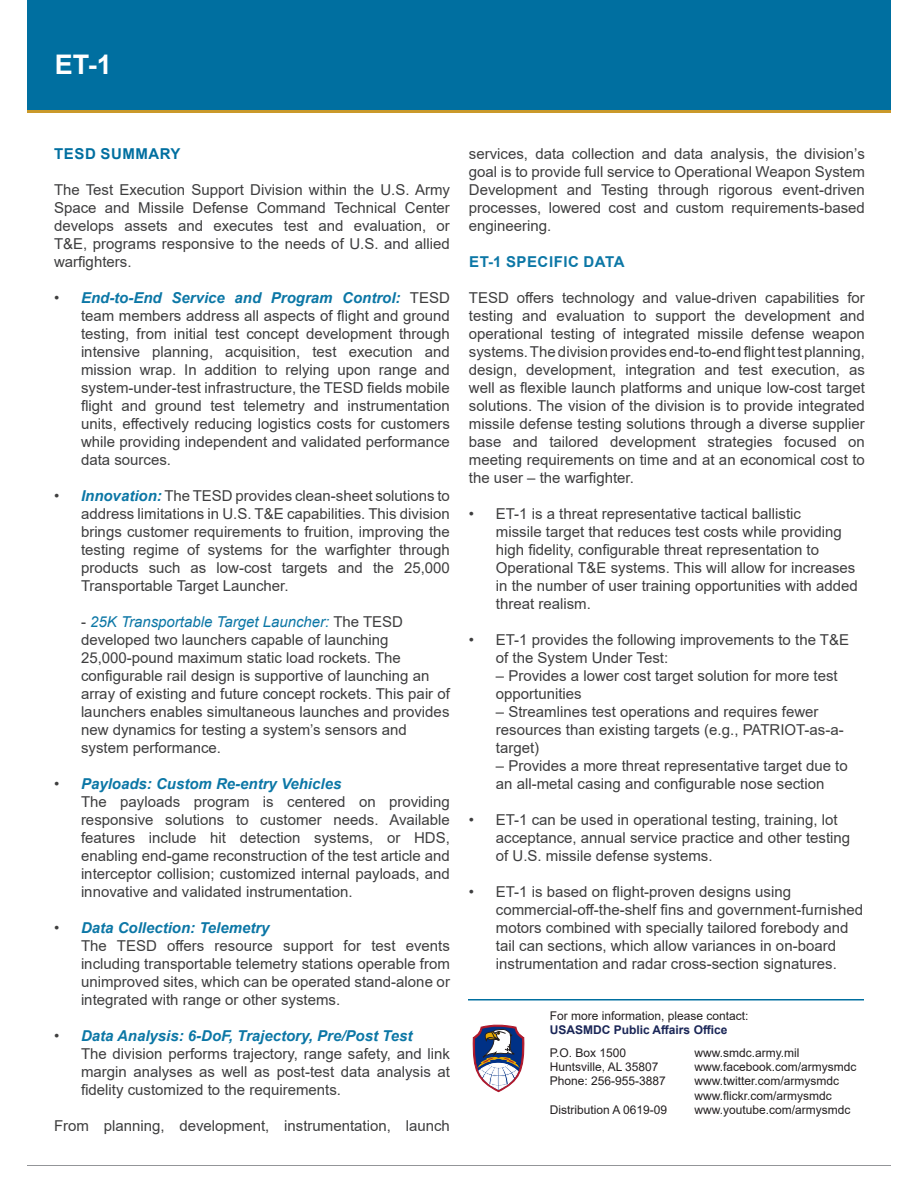
<style>
.page{position:relative;width:918px;height:1188px;background:#fff}
.page>*{position:absolute;margin:0;border:0;box-sizing:border-box;transform-origin:0 0}
.t1{font:700 27px "Arial";color:#fff}
.body{font:15px/18px "Arial";color:#3e3e3f;text-align:justify}
.body-2{font:italic 700 15px "Arial";color:#0c77a6}
.body-3{font:700 15px "Arial";letter-spacing:.035em;color:#0c77a6}
.body-4{font:700 15px "Arial";letter-spacing:.035em;color:#006fa0}
.Contact_Info{font:12px/14.4px "Arial";color:#231f20}
.t2{font:700 12px "Arial";color:#1a2657}
.s1{font-weight:700;font-style:italic;color:#0c77a6}
.s2{font-style:italic;color:#0c77a6}
.s3{font-weight:400;font-style:normal;color:#3e3e3f}
</style>
<div class="page">
<div style="left:28px;top:32px;width:863px;height:81px;background:linear-gradient(to right,#ca992a,#ca992a)"></div>
<div style="left:27px;top:0;width:864px;height:109px;background:#006fa0"></div>
<svg style="left:472px;top:1024px;width:53px;height:68px"></svg>
<hr style="left:468px;top:999px;width:396px;height:1px;background:#006fa0">
<hr style="left:27px;top:1165px;width:864px;height:1px;background:#939598">
<p class="t1" style="left:55px;top:45px;width:59px">ET-1</p>
<p class="body-4" style="left:54px;top:144px;width:128px">TESD SUMMARY</p>
<p class="body" style="left:54px;top:181px;width:397px">The Test Execution Support Division within the U.S. Army Space and Missile Defense Command Technical Center develops assets and executes test and evaluation, or T&amp;E, programs responsive to the needs of U.S. and allied warfighters.</p>
<p class="body" style="left:81px;top:289px;width:370px;text-indent:-27px">• <span class="s1">End-to-End Service and Program Control:</span> TESD team members address all aspects of flight and ground testing, from initial test concept development through intensive planning, acquisition, test execution and mission wrap. In addition to relying upon range and system-under-test infrastructure, the TESD fields mobile flight and ground test telemetry and instrumentation units, effectively reducing logistics costs for customers while providing independent and validated performance data sources.</p>
<p class="body" style="left:81px;top:487px;width:370px;text-indent:-27px">• <span class="s1">Innovation:</span> The TESD provides clean-sheet solutions to address limitations in U.S. T&amp;E capabilities. This division brings customer requirements to fruition, improving the testing regime of systems for the warfighter through products such as low-cost targets and the 25,000<br>Transportable Target Launcher.</p>
<p class="body" style="left:81px;top:613px;width:371px;text-align:left">- <span class="s2">25K Transportable Target Launcher:</span> The TESD developed two launchers capable of launching 25,000-pound maximum static load rockets. The configurable rail design is supportive of launching an array of existing and future concept rockets. This pair of launchers enables simultaneous launches and provides new dynamics for testing a system’s sensors and system performance.</p>
<p class="body-2" style="left:54px;top:774px;width:289px"><span class="s3">•</span> Payloads: Custom Re-entry Vehicles</p>
<p class="body" style="left:81px;top:793px;width:370px">The payloads program is centered on providing responsive solutions to customer needs. Available features include hit detection systems, or HDS, enabling end-game reconstruction of the test article and interceptor collision; customized internal payloads, and innovative and validated instrumentation.</p>
<p class="body-2" style="left:54px;top:918px;width:217px"><span class="s3">•</span> Data Collection: Telemetry</p>
<p class="body" style="left:81px;top:937px;width:370px">The TESD offers resource support for test events including transportable telemetry stations operable from unimproved sites, which can be operated stand-alone or integrated with range or other systems.</p>
<p class="body-2" style="left:54px;top:1026px;width:360px"><span class="s3">•</span> Data Analysis: 6-DoF, Trajectory, Pre/Post Test</p>
<p class="body" style="left:81px;top:1045px;width:370px">The division performs trajectory, range safety, and link margin analyses as well as post-test data analysis at fidelity customized to the requirements.</p>
<p class="body" style="left:54px;top:1117px;width:397px">From planning, development, instrumentation, launch</p>
<p class="body" style="left:469px;top:145px;width:397px">services, data collection and data analysis, the division’s goal is to provide full service to Operational Weapon System Development and Testing through rigorous event-driven processes, lowered cost and custom requirements-based engineering.</p>
<p class="body-3" style="left:469px;top:252px;width:157px">ET-1 SPECIFIC DATA</p>
<p class="body" style="left:469px;top:289px;width:397px">TESD offers technology and value-driven capabilities for testing and evaluation to support the development and operational testing of integrated missile defense weapon systems. The division provides end-to-end flight test planning, design, development, integration and test execution, as well as flexible launch platforms and unique low-cost target solutions. The vision of the division is to provide integrated missile defense testing solutions through a diverse supplier base and tailored development strategies focused on meeting requirements on time and at an economical cost to the user – the warfighter.</p>
<p class="body" style="left:496px;top:505px;width:363px;text-align:left;text-indent:-27px">• ET-1 is a threat representative tactical ballistic<br>missile target that reduces test costs while providing high fidelity, configurable threat representation to Operational T&amp;E systems. This will allow for increases in the number of user training opportunities with added threat realism.</p>
<p class="body" style="left:496px;top:631px;width:355px;text-indent:-27px">• ET-1 provides the following improvements to the T&amp;E of the System Under Test:</p>
<p class="body" style="left:496px;top:667px;width:343px">– Provides a lower cost target solution for more test opportunities</p>
<p class="body" style="left:496px;top:703px;width:349px;text-align:left">– Streamlines test operations and requires fewer resources than existing targets (e.g., PATRIOT-as-a&shy;target)</p>
<p class="body" style="left:496px;top:757px;width:353px">– Provides a more threat representative target due to an all-metal casing and configurable nose section</p>
<p class="body" style="left:496px;top:811px;width:356px;text-align:left;text-indent:-27px">• ET-1 can be used in operational testing, training, lot acceptance, annual service practice and other testing of U.S. missile defense systems.</p>
<p class="body" style="left:496px;top:883px;width:369px;text-align:left;text-indent:-27px">• ET-1 is based on flight-proven designs using commercial-off-the-shelf fins and government-furnished motors combined with specially tailored forebody and tail can sections, which allow variances in on-board instrumentation and radar cross-section signatures.</p>
<p class="Contact_Info" style="left:550px;top:1008px;width:200px">For more information, please contact:</p>
<p class="t2" style="left:550px;top:1021px;width:179px">USASMDC Public Affairs Office</p>
<p class="Contact_Info" style="left:694px;top:1045px;width:164px">www.smdc.army.mil www.facebook.com/armysmdc www.twitter.com/armysmdc www.flickr.com/armysmdc www.youtube.com/armysmdc</p>
<p class="Contact_Info" style="left:550px;top:1045px;width:118px">P.O. Box 1500<br>Huntsville, AL 35807<br>Phone: 256-955-3887</p>
<p class="Contact_Info" style="left:550px;top:1103px;width:119px">Distribution A 0619-09</p>
</div>
